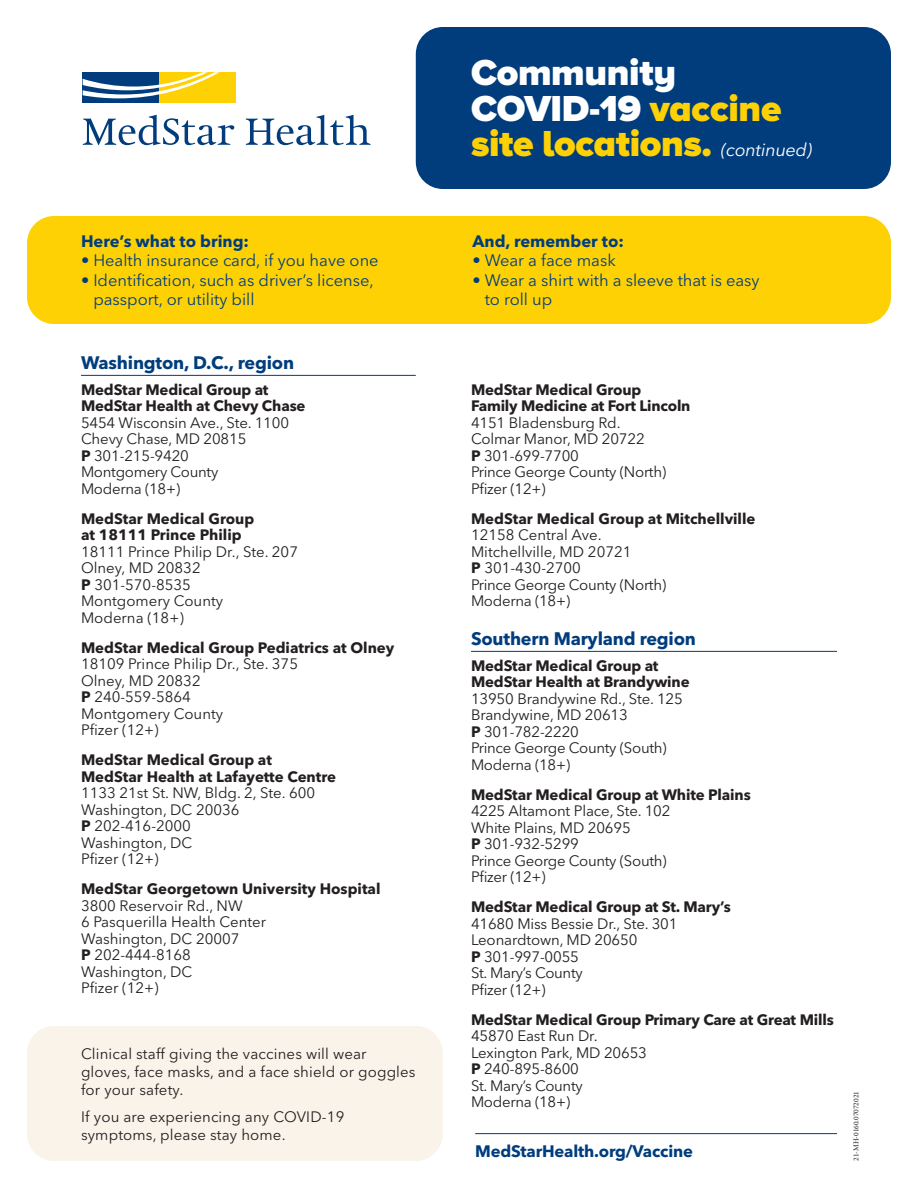
<style>
.page{position:relative;width:918px;height:1188px;background:#fff}
.page>*{position:absolute;margin:0;border:0;box-sizing:border-box;transform-origin:0 0}
.t1{font:900 37.5px/35.2px "Proxima Nova A";letter-spacing:-.01em;color:#fed105}
.t2{font:700 18px "Avenir Next LT Pro";letter-spacing:-.01em;color:#013d7d}
.t3{font:16.5px/19.5px "Avenir Next LT Pro";color:#013d7d}
.t4{font:700 16.5px "Avenir Next LT Pro";letter-spacing:-.01em;color:#013d7d}
.t5{font:15px/16.5px "Avenir Next LT Pro";letter-spacing:-.01em;color:#231f20}
.t6{font:700 15px/16.5px "Avenir Next LT Pro";letter-spacing:-.01em;color:#231f20}
.t7{font:15px/18px "Avenir Next LT Pro";letter-spacing:.01em;color:#231f20}
.t8{font:7.5px "Minion Pro";color:#231f20}
.s1{font-weight:700}
.s2{color:#fff}
.s3{font-family:"Avenir Next LT Pro";font-weight:400;font-style:italic;font-size:18px;color:#fff}
</style>
<div class="page">
<hr style="left:81px;top:375px;width:335px;height:1px;background:#013d7d">
<div style="left:416px;top:27px;width:475px;height:162px;background:#013d7d;border-radius:27px"></div>
<div style="left:27px;top:1026px;width:416px;height:135px;background:#f9f3e9;border-radius:27px"></div>
<hr style="left:471px;top:651px;width:366px;height:1px;background:#013d7d">
<svg style="left:83px;top:115px;width:151px;height:30px"></svg>
<svg style="left:246px;top:115px;width:125px;height:30px"></svg>
<div style="left:81px;top:71px;width:156px;height:34px;background:linear-gradient(to right,#fff,#fff)"></div>
<div style="left:159px;top:72px;width:77px;height:31px;background:#fed105"></div>
<div style="left:83px;top:72px;width:76px;height:31px;background:#013d7d"></div>
<svg style="left:83px;top:72px;width:137px;height:26px"></svg>
<div style="left:27px;top:216px;width:864px;height:108px;background:#fed105;border-radius:27px"></div>
<hr style="left:475px;top:1133px;width:362px;height:1px;background:#013d7d">
<p class="t4" style="left:81px;top:231px;width:170px">Here’s what to bring:</p>
<p class="t3" style="left:81px;top:251px;width:299px">• Health insurance card, if you have one</p>
<p class="t3" style="left:93px;top:270px;width:282px;text-indent:-12px">• Identification, such as driver’s license, passport, or utility bill</p>
<p class="t2" style="left:81px;top:352px;width:215px">Washington, D.C., region</p>
<p class="t6" style="left:81px;top:381px;width:226px">MedStar Medical Group at<br>MedStar Health at Chevy Chase</p>
<p class="t5" style="left:81px;top:414px;width:210px">5454 Wisconsin Ave., Ste. 1100<br>Chevy Chase, MD 20815<br><span class="s1">P</span> 301-215-9420<br>Montgomery County<br>Moderna (18+)</p>
<p class="t6" style="left:81px;top:510px;width:175px">MedStar Medical Group at 18111 Prince Philip</p>
<p class="t5" style="left:81px;top:543px;width:219px">18111 Prince Philip Dr., Ste. 207<br>Olney, MD 20832<br><span class="s1">P</span> 301-570-8535<br>Montgomery County<br>Moderna (18+)</p>
<p class="t6" style="left:81px;top:639px;width:315px">MedStar Medical Group Pediatrics at Olney</p>
<p class="t5" style="left:81px;top:656px;width:219px">18109 Prince Philip Dr., Ste. 375<br>Olney, MD 20832<br><span class="s1">P</span> 240-559-5864<br>Montgomery County<br>Pfizer (12+)</p>
<p class="t6" style="left:81px;top:751px;width:257px">MedStar Medical Group at<br>MedStar Health at Lafayette Centre</p>
<p class="t5" style="left:81px;top:785px;width:236px">1133 21st St. NW, Bldg. 2, Ste. 600<br>Washington, DC 20036<br><span class="s1">P</span> 202-416-2000<br>Washington, DC<br>Pfizer (12+)</p>
<p class="t6" style="left:81px;top:880px;width:301px">MedStar Georgetown University Hospital</p>
<p class="t5" style="left:81px;top:897px;width:187px">3800 Reservoir Rd., NW<br>6 Pasquerilla Health Center<br>Washington, DC 20007<br><span class="s1">P</span> 202-444-8168<br>Washington, DC<br>Pfizer (12+)</p>
<p class="t7" style="left:81px;top:1044px;width:336px">Clinical staff giving the vaccines will wear gloves, face masks, and a face shield or goggles for your safety.</p>
<p class="t7" style="left:81px;top:1107px;width:265px">If you are experiencing any COVID-19 symptoms, please stay home.</p>
<h1 class="t1" style="left:471px;top:54px;width:343px"><span class="s2">Community<br>COVID-19</span> vaccine site locations. <span class="s3">(continued)</span></h1>
<p class="t4" style="left:472px;top:231px;width:153px">And, remember to:</p>
<p class="t3" style="left:472px;top:251px;width:145px">• Wear a face mask</p>
<p class="t3" style="left:485px;top:270px;width:277px;text-indent:-12px">• Wear a shirt with a sleeve that is easy to roll up</p>
<p class="t6" style="left:471px;top:381px;width:221px">MedStar Medical Group<br>Family Medicine at Fort Lincoln</p>
<p class="t5" style="left:471px;top:414px;width:197px">4151 Bladensburg Rd.<br>Colmar Manor, MD 20722<br><span class="s1">P</span> 301-699-7700<br>Prince George County (North)<br>Pfizer (12+)</p>
<p class="t6" style="left:471px;top:510px;width:286px">MedStar Medical Group at Mitchellville</p>
<p class="t5" style="left:471px;top:527px;width:197px">12158 Central Ave.<br>Mitchellville, MD 20721<br><span class="s1">P</span> 301-430-2700<br>Prince George County (North)<br>Moderna (18+)</p>
<p class="t2" style="left:471px;top:628px;width:227px">Southern Maryland region</p>
<p class="t6" style="left:471px;top:657px;width:220px">MedStar Medical Group at<br>MedStar Health at Brandywine</p>
<p class="t5" style="left:471px;top:690px;width:213px">13950 Brandywine Rd., Ste. 125<br>Brandywine, MD 20613<br><span class="s1">P</span> 301-782-2220<br>Prince George County (South)<br>Moderna (18+)</p>
<p class="t6" style="left:471px;top:786px;width:281px">MedStar Medical Group at White Plains</p>
<p class="t5" style="left:471px;top:803px;width:201px">4225 Altamont Place, Ste. 102<br>White Plains, MD 20695<br><span class="s1">P</span> 301-932-5299<br>Prince George County (South)<br>Pfizer (12+)</p>
<p class="t6" style="left:471px;top:898px;width:261px">MedStar Medical Group at St. Mary’s</p>
<p class="t5" style="left:471px;top:915px;width:208px">41680 Miss Bessie Dr., Ste. 301<br>Leonardtown, MD 20650<br><span class="s1">P</span> 301-997-0055<br>St. Mary’s County<br>Pfizer (12+)</p>
<p class="t6" style="left:471px;top:1011px;width:364px">MedStar Medical Group Primary Care at Great Mills</p>
<p class="t5" style="left:471px;top:1028px;width:177px">45870 East Run Dr.<br>Lexington Park, MD 20653<br><span class="s1">P</span> 240-895-8600<br>St. Mary’s County<br>Moderna (18+)</p>
<p class="t4" style="left:475px;top:1141px;width:219px">MedStarHealth.org/Vaccine</p>
<p class="t8" style="left:851px;top:1161px;width:71px;rotate:-90deg">21-MH-0160.07072021</p>
</div>
